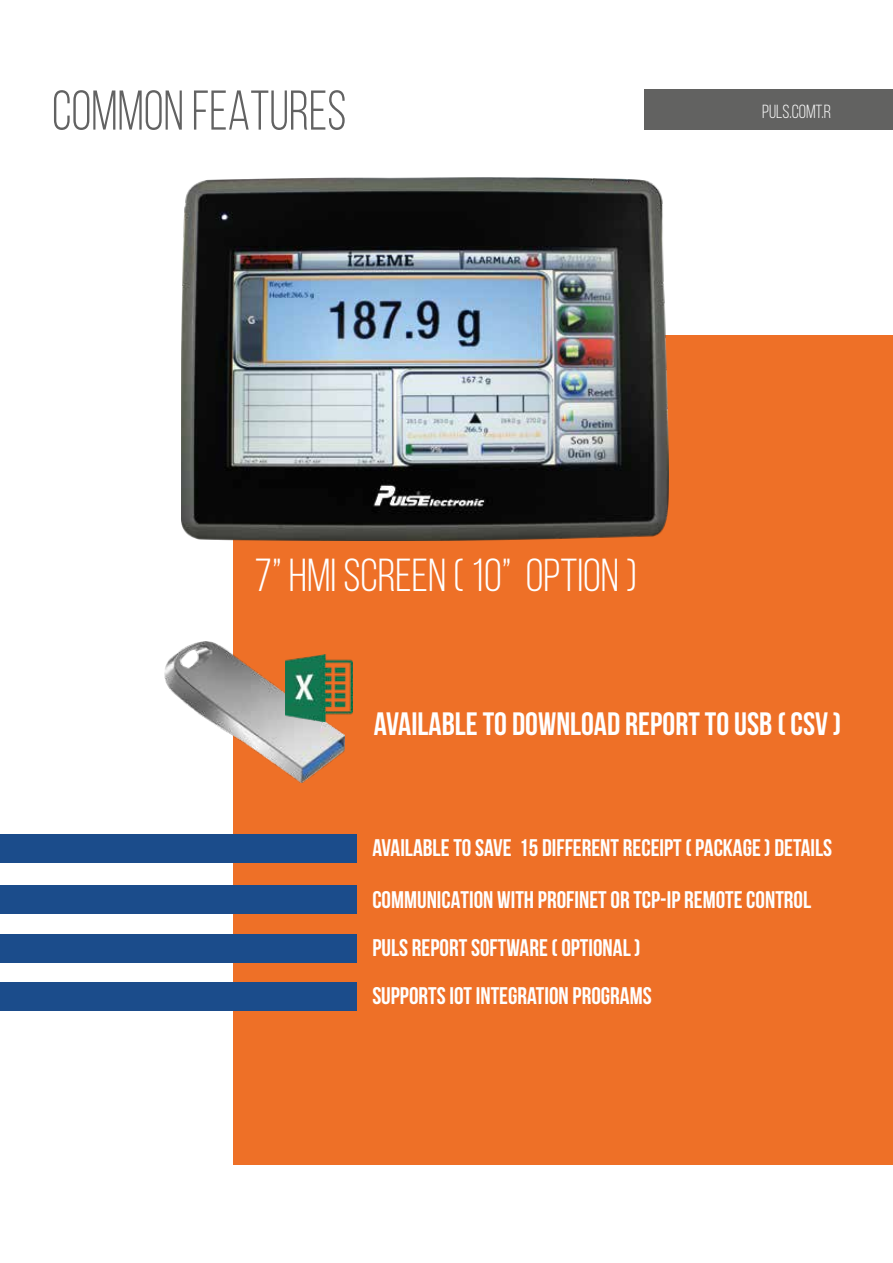
<style>
.page{position:relative;width:893px;height:1263px;background:#fff}
.page>*{position:absolute;margin:0;border:0;box-sizing:border-box;transform-origin:0 0}
.t1{font:55.95px "Bebas Neue";color:#626262;scale:.93 1}
.t2{font:46.2px "Bebas Neue";color:#fff}
.t3{font:700 32.4px "Bebas Neue";color:#fff}
.t4{font:700 24px/52.1px "Bebas Neue";color:#fff}
.t5{font:18.9px "Bebas Neue";color:#f6f6f6}
</style>
<div class="page">
<div style="left:233px;top:335px;width:660px;height:830px;background:#ee7027"></div>
<div style="left:645px;top:89px;width:248px;height:41px;background:#626261"></div>
<img style="left:181px;top:177px;width:487px;height:363px">
<img style="left:165px;top:642px;width:180px;height:140px">
<img style="left:285px;top:654px;width:68px;height:68px">
<div style="left:0;top:834px;width:356px;height:28px;background:#1b4c8b"></div>
<div style="left:0;top:885px;width:356px;height:28px;background:#1b4c8b"></div>
<div style="left:0;top:934px;width:356px;height:28px;background:#1b4c8b"></div>
<div style="left:0;top:983px;width:356px;height:28px;background:#1b4c8b"></div>
<h1 class="t1" style="left:52px;top:80px;width:318px">COMMON FEATURES</h1>
<p class="t5" style="left:762px;top:101px;width:71px">PULS.COMT.R</p>
<h2 class="t2" style="left:255px;top:550px;width:384px">7” HMI SCREEN ( 10” OPTION )</h2>
<h3 class="t3" style="left:374px;top:706px;width:469px">AVAILABLE TO DOWNLOAD REPORT TO USB ( CSV )</h3>
<p class="t4" style="left:372px;top:821px;width:461px">AVAILABLE TO SAVE 15 DIFFERENT RECEIPT ( PACKAGE ) DETAILS<br>COMMUNICATION WITH PROFINET OR TCP-IP REMOTE CONTROL</p>
<p class="t4" style="left:372px;top:924px;width:281px;line-height:48.2px">PULS REPORT SOFTWARE ( OPTIONAL )<br>SUPPORTS IOT INTEGRATION PROGRAMS</p>
</div>
